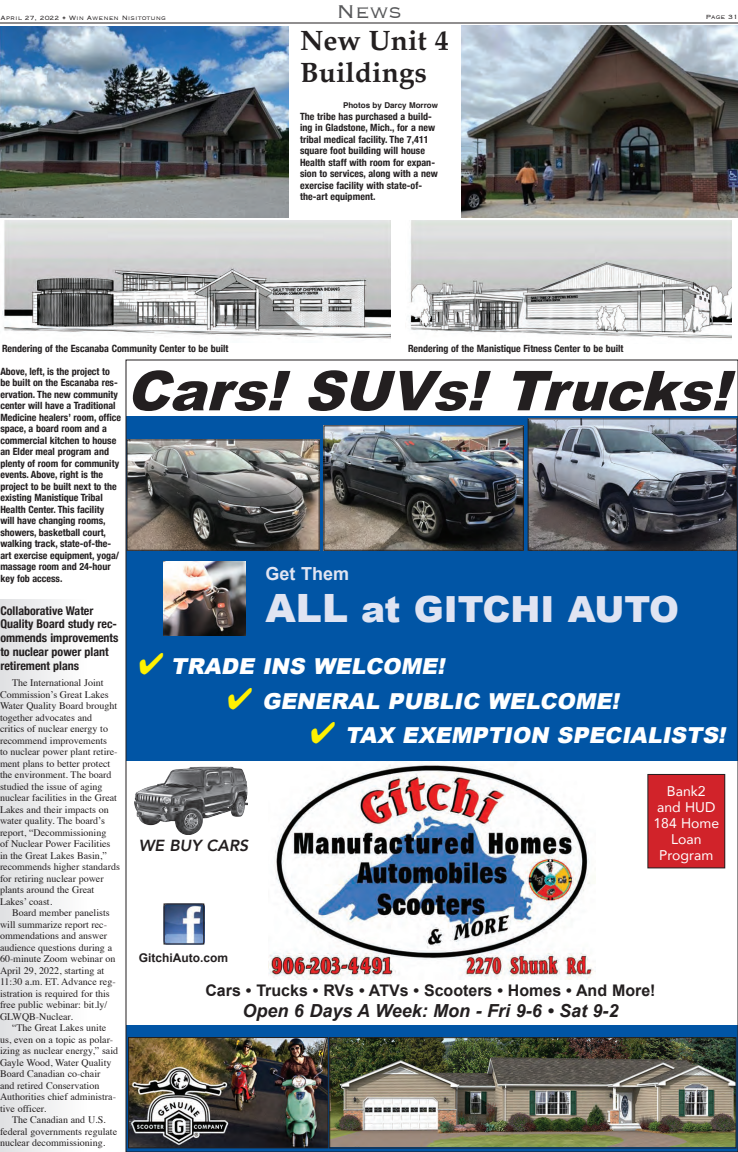
<style>
.page{position:relative;width:738px;height:1152px;background:#fff}
.page>*{position:absolute;margin:0;border:0;box-sizing:border-box;transform-origin:0 0}
.t1{font:italic 900 55px "Arial";color:#231f20}
.t2{font:900 36px "Arial";color:#e0e4f2}
.t3{font:700 28px/32.2px "Palatino";letter-spacing:.005em;color:#231f20}
.t4{font:300 24px "Copperplate";color:#57585a}
.t5{font:italic 900 22px "Arial";color:#fff}
.t6{font:italic 700 18px "Arial";color:#231f20}
.t7{font:700 18px "Arial";color:#e0e4f2}
.t8{font:700 16px "Arial";color:#231f20}
.t9{font:italic 800 16px "Avenir";color:#231f20}
.t10{font:14px/16.1px "Avenir";color:#fff;text-align:center}
.t11{font:700 condensed 12px/13.8px "Helvetica Neue";color:#231f20}
.t12{font:700 12px "Arial";color:#231f20}
.t13{font:10px/11.5px "Times";color:#231f20}
.t14{font:700 condensed 10px/11.5px "Helvetica Neue";color:#231f20}
.t15{font:300 8px "Copperplate";color:#231f20}
.t16{font:700 8px "Helvetica";color:#231f20}
.s1{font-size:39px}
.s2{color:#fff101}
</style>
<div class="page">
<div style="left:0;top:599px;width:121px;height:553px;background:linear-gradient(to right,#e2e3e4,#fff)"></div>
<hr style="left:0;top:22px;width:738px;height:2px;background:#231f20">
<div style="left:126px;top:416px;width:612px;height:736px;background:#0155a5"></div>
<img style="left:130px;top:1039px;width:196px;height:107px">
<div style="left:128px;top:1037px;width:200px;height:111px;border:1px solid #231f20"></div>
<img style="left:331px;top:1039px;width:403px;height:107px">
<div style="left:329px;top:1037px;width:407px;height:111px;border:1px solid #231f20"></div>
<img style="left:129px;top:441px;width:189px;height:108px">
<div style="left:127px;top:439px;width:193px;height:112px;border:1px solid #231f20"></div>
<img style="left:325px;top:427px;width:197px;height:122px">
<div style="left:323px;top:425px;width:201px;height:126px;border:1px solid #231f20"></div>
<img style="left:530px;top:420px;width:205px;height:129px">
<div style="left:528px;top:418px;width:209px;height:133px;border:1px solid #231f20"></div>
<div style="left:126px;top:761px;width:612px;height:264px;background:#fff"></div>
<img style="left:268px;top:761px;width:325px;height:219px">
<img style="left:166px;top:905px;width:36px;height:38px">
<div style="left:164px;top:903px;width:40px;height:42px;border:1px solid #231f20"></div>
<div style="left:648px;top:774px;width:77px;height:94px;background:#d1232a"></div>
<div style="left:647px;top:774px;width:78px;height:94px;border:1px solid #231f20"></div>
<img style="left:135px;top:766px;width:112px;height:68px">
<img style="left:163px;top:561px;width:82px;height:74px">
<img style="left:0;top:27px;width:288px;height:190px">
<img style="left:461px;top:25px;width:276px;height:192px">
<img style="left:2px;top:221px;width:389px;height:118px">
<img style="left:408px;top:221px;width:324px;height:118px">
<p class="t15" style="left:0;top:12px;width:167px">April 27, 2022 • Win Awenen Nisitotung</p>
<h3 class="t4" style="left:336px;top:-4px;width:67px">News</h3>
<p class="t15" style="left:706px;top:11px;width:34px">Page 31</p>
<h3 class="t3" style="left:300px;top:23px;width:150px">New Unit 4<br>Buildings</h3>
<p class="t16" style="left:343px;top:99px;width:96px">Photos by Darcy Morrow</p>
<p class="t14" style="left:300px;top:110px;width:139px">The tribe has purchased a build&shy;ing in Gladstone, Mich., for a new tribal medical facility. The 7,411 square foot building will house<br>Health staff with room for expan&shy;sion to services, along with a new exercise facility with state-of&shy;the-art equipment.</p>
<p class="t14" style="left:2px;top:342px;width:228px">Rendering of the Escanaba Community Center to be built</p>
<p class="t14" style="left:408px;top:342px;width:217px">Rendering of the Manistique Fitness Center to be built</p>
<p class="t14" style="left:0;top:365px;width:122px">Above, left, is the project to be built on the Escanaba res&shy;ervation. The new community center will have a Traditional<br>Medicine healers’ room, office space, a board room and a commercial kitchen to house an Elder meal program and plenty of room for community events. Above, right is the project to be built next to the existing Manistique Tribal<br>Health Center. This facility<br>will have changing rooms, showers, basketball court, walking track, state-of-the&shy;art exercise equipment, yoga/ massage room and 24-hour key fob access.</p>
<h1 class="t1" style="left:126px;top:351px;width:624px">Cars!SUVs!Trucks!</h1>
<h3 class="t7" style="left:266px;top:562px;width:85px">Get Them</h3>
<p class="t11" style="left:0;top:603px;width:120px">Collaborative Water<br>Quality Board study rec&shy;ommends improvements to nuclear power plant retirement plans</p>
<p class="t13" style="left:0;top:676px;width:121px;text-indent:12px">The International Joint<br>Commission’s Great Lakes<br>Water Quality Board brought together advocates and<br>critics of nuclear energy to recommend improvements<br>to nuclear power plant retire&shy;ment plans to better protect the environment. The board studied the issue of aging nuclear facilities in the Great<br>Lakes and their impacts on water quality. The board’s report, “Decommissioning<br>of Nuclear Power Facilities in the Great Lakes Basin,” recommends higher standards for retiring nuclear power plants around the Great<br>Lakes’ coast.</p>
<p class="t13" style="left:0;top:906px;width:117px;text-indent:12px">Board member panelists will summarize report rec&shy;ommendations and answer audience questions during a<br>60-minute Zoom webinar on<br>April 29, 2022, starting at<br>11:30 a.m. ET. Advance reg&shy;istration is required for this free public webinar: bit.ly/<br>GLWQB-Nuclear.</p>
<p class="t13" style="left:0;top:1021px;width:120px;text-indent:12px">“The Great Lakes unite us, even on a topic as polar&shy;izing as nuclear energy,” said<br>Gayle Wood, Water Quality<br>Board Canadian co-chair<br>and retired Conservation<br>Authorities chief administra&shy;tive officer.</p>
<p class="t13" style="left:0;top:1113px;width:119px;text-indent:12px">The Canadian and U.S. federal governments regulate nuclear decommissioning.</p>
<h2 class="t2" style="left:266px;top:583px;width:415px"><span class="s1">ALL</span> at GITCHI AUTO</h2>
<h3 class="t5" style="left:139px;top:651px;width:313px"><span class="s2">✔</span> TRADE INS WELCOME!</h3>
<h3 class="t5" style="left:228px;top:685px;width:398px"><span class="s2">✔</span> GENERAL PUBLIC WELCOME!</h3>
<h3 class="t5" style="left:311px;top:720px;width:421px"><span class="s2">✔</span> TAX EXEMPTION SPECIALISTS!</h3>
<h3 class="t9" style="left:139px;top:836px;width:111px">WE BUY CARS</h3>
<p class="t12" style="left:139px;top:949px;width:91px">GitchiAuto.com</p>
<h3 class="t10" style="left:653px;top:783px;width:67px">Bank2<br>and HUD<br>184 Home<br>Loan<br>Program</h3>
<h3 class="t8" style="left:205px;top:980px;width:452px">Cars • Trucks • RVs • ATVs • Scooters • Homes • And More!</h3>
<h3 class="t6" style="left:242px;top:999px;width:378px">Open 6 Days A Week: Mon - Fri 9-6 • Sat 9-2</h3>
</div>
